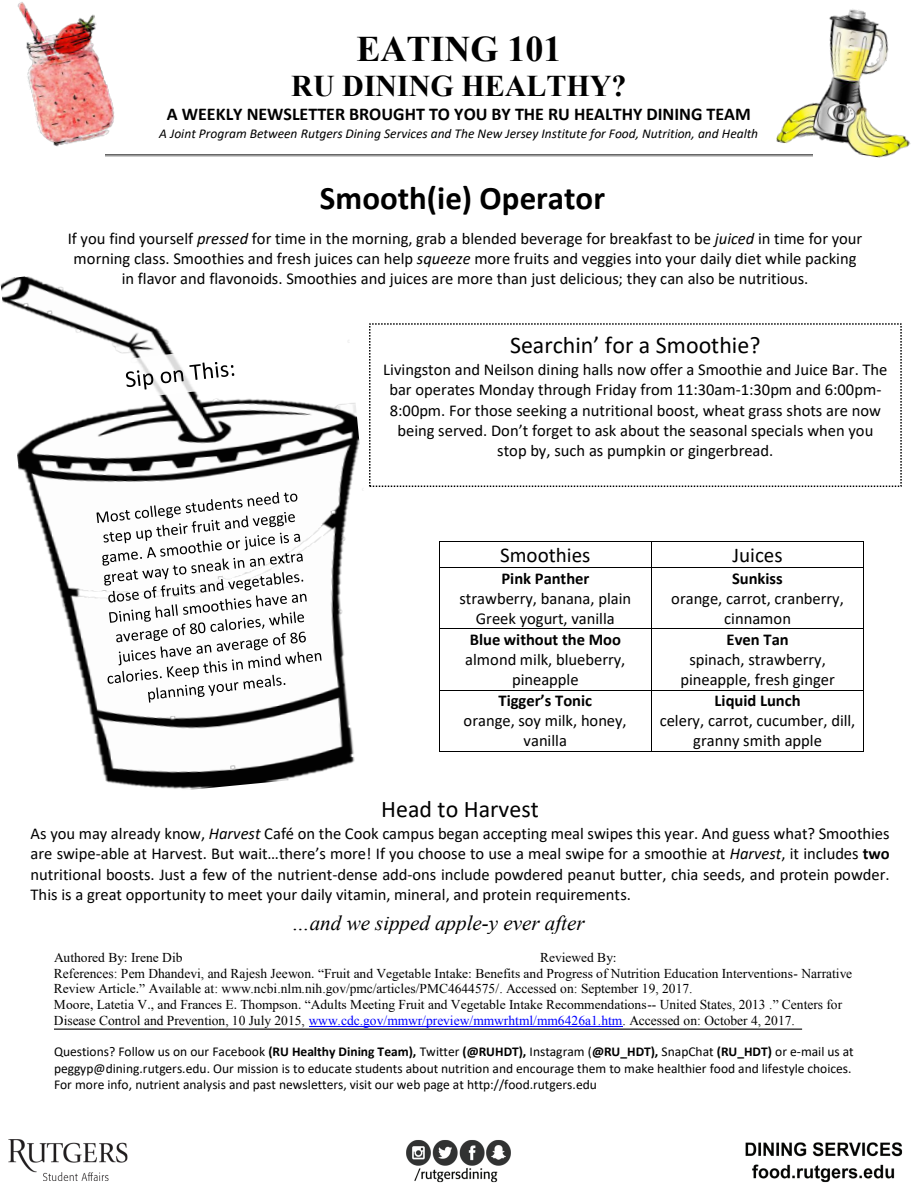
<style>
.page{position:relative;width:918px;height:1188px;background:#fff}
.page>*{position:absolute;margin:0;border:0;box-sizing:border-box;transform-origin:0 0}
.t1{font:700 36px "Times New Roman";color:#000}
.t2{font:700 33px "Calibri";color:#000}
.t3{font:700 30px "Times New Roman";color:#000}
.t4{font:24px "Calibri";color:#000}
.t5{font:italic 21px "Times New Roman";letter-spacing:-.005em;color:#000}
.t6{font:21px "Calibri";color:#000}
.t7{font:700 18px "Calibri";color:#000}
.t8{font:16.5px/20.2px "Calibri";color:#000;text-align:center}
.t9{font:700 16.5px "Calibri";color:#000}
.t10{font:13.5px/15.6px "Times New Roman";color:#000}
.t11{font:13.5px/16.5px "Calibri";color:#000}
.t12{font:italic 13.5px "Calibri";color:#000}
.t13{font:13.5px "Times";color:#000}
.s1{font-style:italic}
.s2{font-weight:700}
.s3{color:#00f}
</style>
<div class="page">
<hr style="left:309px;top:1026px;width:314px;height:1px;background:#00f">
<hr style="left:54px;top:1029px;width:748px;height:1px;background:#000">
<img style="left:105px;top:154px;width:671px;height:2px">
<hr style="left:439px;top:541px;width:212px;height:1px;background:#000">
<hr style="left:652px;top:541px;width:211px;height:1px;background:#000">
<svg style="left:439px;top:542px;width:1px;height:25px"></svg>
<hr style="left:439px;top:567px;width:212px;height:1px;background:#000">
<svg style="left:651px;top:541px;width:1px;height:27px"></svg>
<hr style="left:652px;top:567px;width:211px;height:1px;background:#000">
<svg style="left:863px;top:541px;width:1px;height:27px"></svg>
<hr style="left:439px;top:568px;width:1px;height:60px;background:#000">
<hr style="left:651px;top:568px;width:1px;height:60px;background:#000">
<hr style="left:863px;top:568px;width:1px;height:60px;background:#000">
<hr style="left:439px;top:628px;width:212px;height:1px;background:#000">
<hr style="left:652px;top:628px;width:211px;height:1px;background:#000">
<hr style="left:439px;top:629px;width:1px;height:61px;background:#000">
<hr style="left:651px;top:629px;width:1px;height:61px;background:#000">
<hr style="left:863px;top:629px;width:1px;height:61px;background:#000">
<hr style="left:439px;top:690px;width:212px;height:1px;background:#000">
<hr style="left:652px;top:690px;width:211px;height:1px;background:#000">
<hr style="left:439px;top:690px;width:1px;height:61px;background:#000">
<hr style="left:439px;top:751px;width:212px;height:1px;background:#000">
<hr style="left:651px;top:690px;width:1px;height:61px;background:#000">
<hr style="left:652px;top:751px;width:211px;height:1px;background:#000">
<hr style="left:863px;top:690px;width:1px;height:61px;background:#000">
<img style="left:17px;top:2px;width:98px;height:145px">
<img style="left:0;top:259px;width:363px;height:531px">
<img style="left:69px;top:463px;width:276px;height:272px">
<svg style="left:97px;top:492px;width:225px;height:211px"></svg>
<img style="left:776px;top:9px;width:135px;height:149px">
<svg style="left:38px;top:338px;width:285px;height:70px"></svg>
<img style="left:8px;top:1139px;width:895px;height:44px">
<h1 class="t1" style="left:356px;top:24px;width:206px">EATING 101</h1>
<h3 class="t3" style="left:291px;top:66px;width:337px">RU DINING HEALTHY?</h3>
<p class="t7" style="left:167px;top:101px;width:586px">A WEEKLY NEWSLETTER BROUGHT TO YOU BY THE RU HEALTHY DINING TEAM</p>
<p class="t12" style="left:159px;top:124px;width:600px">A Joint Program Between Rutgers Dining Services and The New Jersey Institute for Food, Nutrition, and Health</p>
<h2 class="t2" style="left:320px;top:175px;width:287px">Smooth(ie) Operator</h2>
<p class="t8" style="left:68px;top:228px;width:796px">If you find yourself <span class="s1">pressed</span> for time in the morning, grab a blended beverage for breakfast to be <span class="s1">juiced</span> in time for your morning class. Smoothies and fresh juices can help <span class="s1">squeeze</span> more fruits and veggies into your daily diet while packing in flavor and flavonoids. Smoothies and juices are more than just delicious; they can also be nutritious.</p>
<h3 class="t4" style="left:510px;top:328px;width:252px">Searchin’ for a Smoothie?</h3>
<p class="t8" style="left:383px;top:359px;width:506px">Livingston and Neilson dining halls now offer a Smoothie and Juice Bar. The bar operates Monday through Friday from 11:30am-1:30pm and 6:00pm-8:00pm. For those seeking a nutritional boost, wheat grass shots are now being served. Don’t forget to ask about the seasonal specials when you stop by, such as pumpkin or gingerbread.</p>
<p class="t6" style="left:500px;top:540px;width:92px">Smoothies</p>
<p class="t6" style="left:733px;top:540px;width:52px">Juices</p>
<p class="t9" style="left:501px;top:567px;width:89px">Pink Panther</p>
<p class="t8" style="left:459px;top:588px;width:173px">strawberry, banana, plain<br>Greek yogurt, vanilla</p>
<p class="t9" style="left:732px;top:567px;width:52px">Sunkiss</p>
<p class="t8" style="left:671px;top:588px;width:174px">orange, carrot, cranberry, cinnamon</p>
<p class="t9" style="left:470px;top:628px;width:153px">Blue without the Moo</p>
<p class="t8" style="left:465px;top:649px;width:162px">almond milk, blueberry, pineapple</p>
<p class="t9" style="left:499px;top:689px;width:95px">Tigger’s Tonic</p>
<p class="t8" style="left:464px;top:710px;width:165px">orange, soy milk, honey, vanilla</p>
<p class="t9" style="left:727px;top:628px;width:64px">Even Tan</p>
<p class="t8" style="left:680px;top:649px;width:156px">spinach, strawberry, pineapple, fresh ginger</p>
<p class="t9" style="left:715px;top:689px;width:88px">Liquid Lunch</p>
<p class="t8" style="left:660px;top:710px;width:197px">celery, carrot, cucumber, dill, granny smith apple</p>
<h3 class="t4" style="left:381px;top:793px;width:159px">Head to Harvest</h3>
<p class="t8" style="left:31px;top:823px;width:861px;text-align:justify">As you may already know, <span class="s1">Harvest</span> Café on the Cook campus began accepting meal swipes this year. And guess what? Smoothies are swipe-able at Harvest. But wait…there’s more! If you choose to use a meal swipe for a smoothie at <span class="s1">Harvest</span>, it includes <span class="s2">two </span>nutritional boosts. Just a few of the nutrient-dense add-ons include powdered peanut butter, chia seeds, and protein powder.<br>This is a great opportunity to meet your daily vitamin, mineral, and protein requirements.</p>
<p class="t5" style="left:291px;top:909px;width:295px">…and we sipped apple-y ever after</p>
<p class="t13" style="left:54px;top:948px;width:130px">Authored By: Irene Dib</p>
<p class="t13" style="left:540px;top:948px;width:78px">Reviewed By:</p>
<p class="t10" style="left:54px;top:965px;width:800px">References: Pem Dhandevi, and Rajesh Jeewon. “Fruit and Vegetable Intake: Benefits and Progress of Nutrition Education Interventions- Narrative Review Article.” Available at: www.ncbi.nlm.nih.gov/pmc/articles/PMC4644575/. Accessed on: September 19, 2017.<br>Moore, Latetia V., and Frances E. Thompson. “Adults Meeting Fruit and Vegetable Intake Recommendations-- United States, 2013 .” Centers for Disease Control and Prevention, 10 July 2015, <span class="s3">www.cdc.gov/mmwr/preview/mmwrhtml/mm6426a1.htm</span>. Accessed on: October 4, 2017.</p>
<p class="t11" style="left:54px;top:1043px;width:801px">Questions? Follow us on our Facebook <span class="s2">(RU Healthy Dining Team),</span> Twitter <span class="s2">(@RUHDT),</span> Instagram (<span class="s2">@RU_HDT),</span> SnapChat <span class="s2">(RU_HDT)</span> or e-mail us at peggyp@dining.rutgers.edu. Our mission is to educate students about nutrition and encourage them to make healthier food and lifestyle choices.<br>For more info, nutrient analysis and past newsletters, visit our web page at http://food.rutgers.edu</p>
</div>
